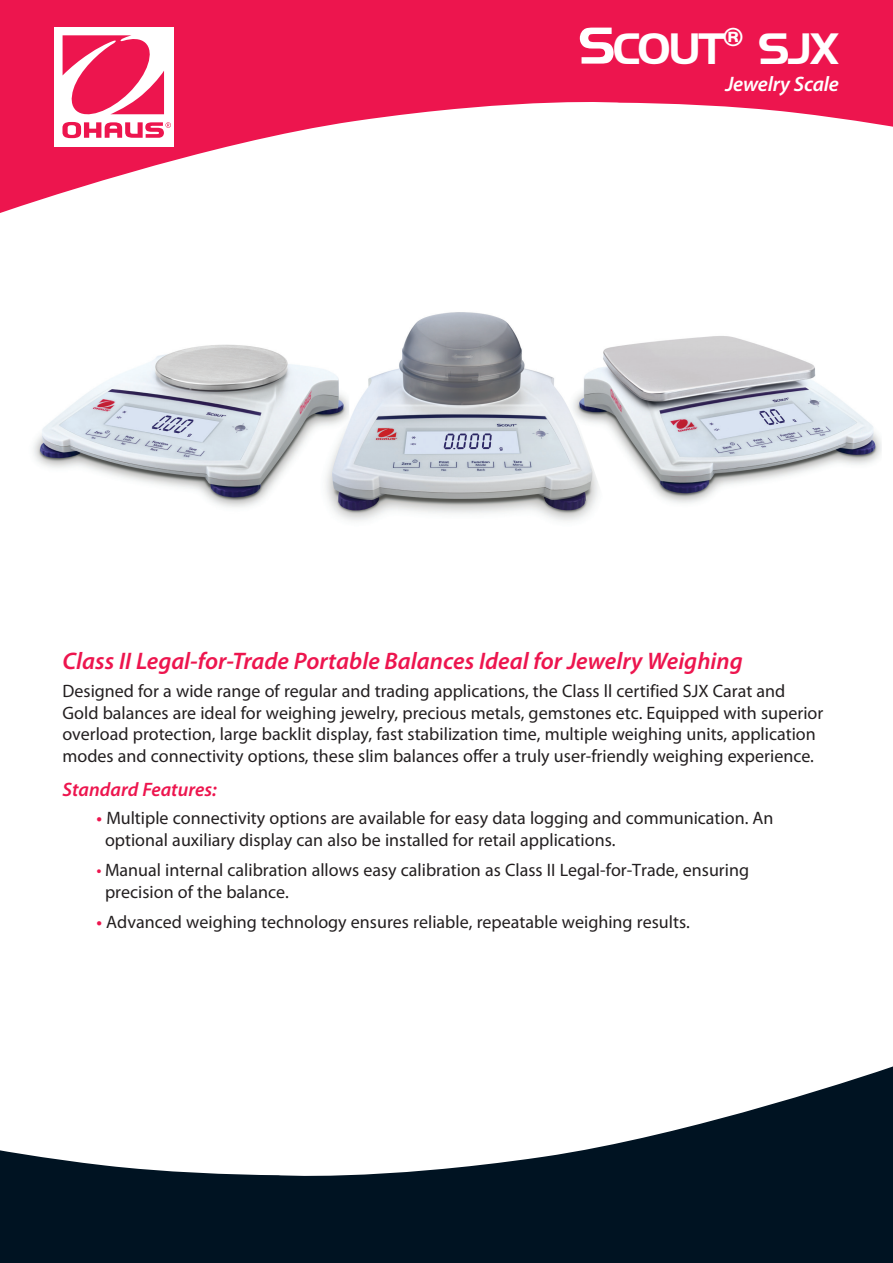
<style>
.page{position:relative;width:893px;height:1263px;background:#fff}
.page>*{position:absolute;margin:0;border:0;box-sizing:border-box;transform-origin:0 0}
.Cover_Product_Name{font:700 45.9px "Handel Got D";letter-spacing:-.05em;color:#fff}
.Cover_Headline_Text{font:italic 600 24px "Myriad Pro";color:#ed154e}
.Cover_Product_Name-2{font:italic 600 21px "Myriad Pro";letter-spacing:-.01em;color:#fff}
.Cover_Standard_Featu{font:italic 600 19.5px "Myriad Pro";color:#ed154e}
.Cover_Copy_Text{font:18px/21.6px "Myriad Pro";color:#231f20}
.Cover_Bullet_List{font:18px/21.6px "Myriad Pro";color:#231f20}
.s1{font-size:54px}
.s2{font-weight:600;color:#ed154e}
.s3{font-style:italic;color:#ed154e}
</style>
<div class="page">
<svg style="left:0;top:0;width:893px;height:213px;fill:#ed154e"></svg>
<div style="left:54px;top:27px;width:120px;height:119px;background:#fff"></div>
<svg style="left:62px;top:35px;width:109px;height:103px"></svg>
<svg style="left:0;top:1066px;width:893px;height:197px;fill:#001322"></svg>
<img style="left:613px;top:336px;width:269px;height:167px">
<img style="left:342px;top:312px;width:271px;height:209px">
<img style="left:33px;top:312px;width:316px;height:205px">
<p class="Cover_Product_Name" style="left:578px;top:22px;width:262px"><span class="s1">S</span>COUT<sup>®</sup> SJX</p>
<p class="Cover_Product_Name-2" style="left:725px;top:70px;width:115px">Jewelry Scale</p>
<p class="Cover_Headline_Text" style="left:63px;top:646px;width:682px">Class II Legal-for-Trade Portable Balances Ideal for Jewelry Weighing</p>
<p class="Cover_Copy_Text" style="left:63px;top:680px;width:762px">Designed for a wide range of regular and trading applications, the Class ll certified SJX Carat and Gold balances are ideal for weighing jewelry, precious metals, gemstones etc. Equipped with superior overload protection, large backlit display, fast stabilization time, multiple weighing units, application modes and connectivity options, these slim balances offer a truly user-friendly weighing experience.</p>
<p class="Cover_Standard_Featu" style="left:63px;top:777px;width:156px">Standard Features:</p>
<p class="Cover_Bullet_List" style="left:105px;top:807px;width:670px;text-indent:-9px"><span class="s2">•</span> Multiple connectivity options are available for easy data logging and communication. An optional auxiliary display can also be installed for retail applications.</p>
<p class="Cover_Bullet_List" style="left:105px;top:859px;width:646px;text-indent:-9px"><span class="s3">•</span> Manual internal calibration allows easy calibration as Class II Legal-for-Trade, ensuring precision of the balance.</p>
<p class="Cover_Bullet_List" style="left:97px;top:910px;width:595px"><span class="s2">•</span> Advanced weighing technology ensures reliable, repeatable weighing results.</p>
</div>
